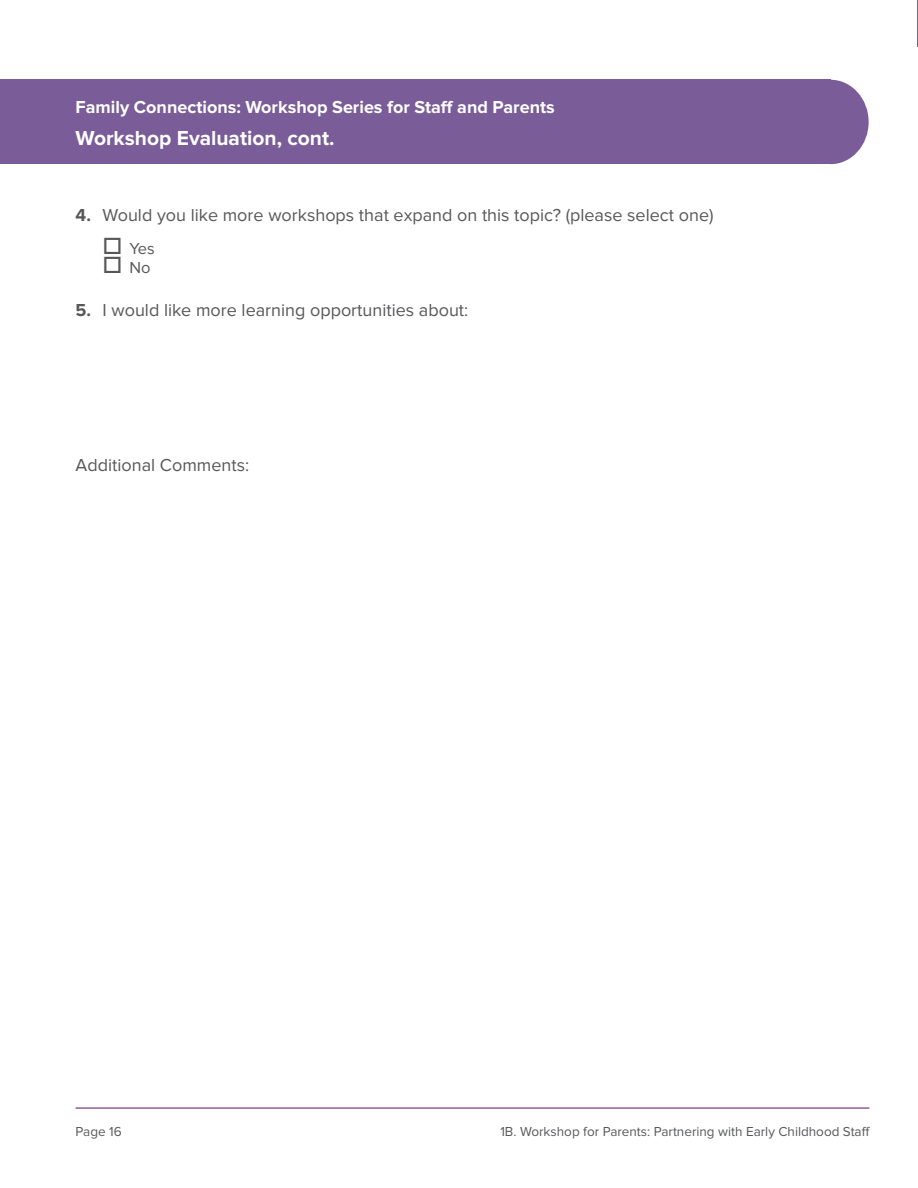
<style>
.page{position:relative;width:918px;height:1188px;background:#fff}
.page>*{position:absolute;margin:0;border:0;box-sizing:border-box;transform-origin:0 0}
.t1{font:700 21px "Proxima Nova";color:#fff}
.t2{font:18px "Proxima Nova";color:#57585a}
.t3{font:700 18px "Proxima Nova";color:#fff}
.t4{font:700 18px "Proxima Nova";color:#57585a}
.t5{font:16.5px "Proxima Nova";color:#57585a}
.t6{font:13.5px "Proxima Nova";color:#57585a}
.s1{font-weight:700}
</style>
<div class="page">
<hr style="left:917px;top:1px;width:1px;height:46px;background:#795c98">
<div style="left:0;top:80px;width:831px;height:84px;background:#795c98"></div>
<svg style="left:831px;top:80px;width:38px;height:84px"></svg>
<hr style="left:76px;top:1107px;width:793px;height:2px;background:#8a6098">
<p class="t3" style="left:76px;top:97px;width:481px">Family Connections: Workshop Series for Staff and Parents</p>
<p class="t1" style="left:76px;top:126px;width:260px">Workshop Evaluation, cont.</p>
<p class="t4" style="left:76px;top:205px;width:17px">4.</p>
<p class="t2" style="left:103px;top:205px;width:613px">Would you like more workshops that expand on this topic? (please select one)</p>
<p class="t5" style="left:103px;top:239px;width:54px">□ Yes</p>
<p class="t5" style="left:103px;top:258px;width:50px">□ No</p>
<p class="t2" style="left:76px;top:300px;width:394px"><span class="s1">5.</span> I would like more learning opportunities about:</p>
<p class="t2" style="left:76px;top:455px;width:175px">Additional Comments:</p>
<p class="t6" style="left:76px;top:1124px;width:48px">Page 16</p>
<p class="t6" style="left:500px;top:1124px;width:371px">1B. Workshop for Parents: Partnering with Early Childhood Staff</p>
</div>
